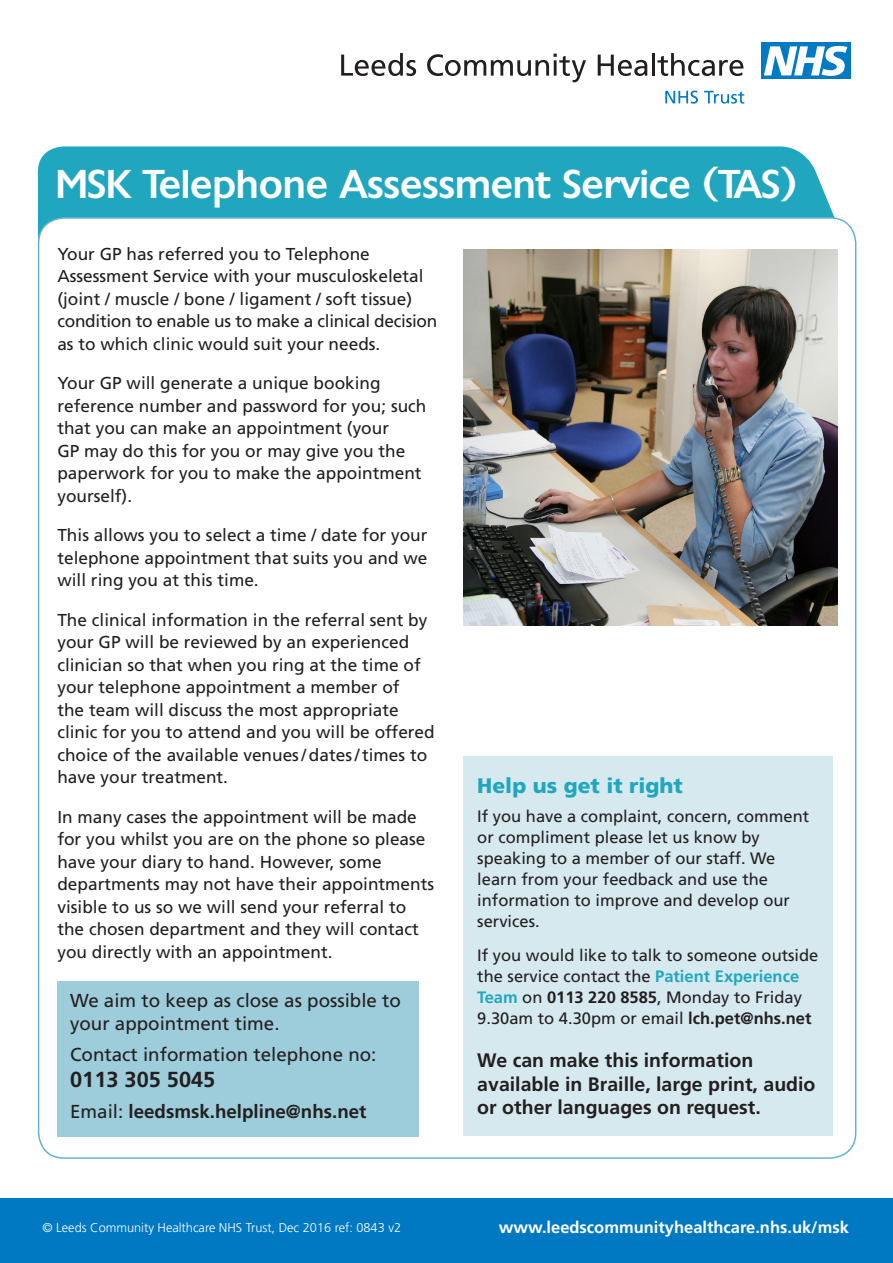
<style>
.page{position:relative;width:893px;height:1263px;background:#fff}
.page>*{position:absolute;margin:0;border:0;box-sizing:border-box;transform-origin:0 0}
.t1{font:500 39px "Chantilly";letter-spacing:-.005em;color:#fff}
.t2{font:700 21.75px "Frutiger";color:#231f20}
.t3{font:900 21px "Frutiger";color:#20a7bf}
.t4{font:700 19.5px/23.4px "Frutiger";color:#231f20}
.t5{font:18.75px/22.5px "Frutiger";color:#231f20}
.t6{font:700 18.75px "Frutiger";color:#231f20}
.t7{font:17.25px/22.5px "Frutiger";color:#231f20}
.t8{font:16.5px/21px "Frutiger";color:#231f20}
.t9{font:700 16.5px "Frutiger";color:#fff}
.t10{font:300 12.75px "Frutiger";color:#fff}
.s1{font-weight:400}
.s2{font-weight:700;color:#20a7bf}
.s3{font-weight:700}
</style>
<div class="page">
<svg style="left:38px;top:146px;width:814px;height:91px;background:#2babc2"></svg>
<div style="left:39px;top:218px;width:817px;height:940px;background:#fff;border-radius:26px"></div>
<div style="left:0;top:1198px;width:893px;height:65px;background:#0079c2"></div>
<svg style="left:341px;top:53px;width:75px;height:23px"></svg>
<svg style="left:427px;top:54px;width:159px;height:28px"></svg>
<svg style="left:598px;top:55px;width:49px;height:21px"></svg>
<hr style="left:652px;top:53px;width:3px;height:23px;background:#231f20">
<svg style="left:657px;top:53px;width:86px;height:23px"></svg>
<div style="left:761px;top:43px;width:90px;height:36px;background:#007ac2"></div>
<svg style="left:764px;top:46px;width:83px;height:30px"></svg>
<svg style="left:665px;top:91px;width:33px;height:13px"></svg>
<svg style="left:704px;top:91px;width:40px;height:13px"></svg>
<div style="left:463px;top:756px;width:370px;height:380px;background:#d6e9ef"></div>
<div style="left:57px;top:981px;width:362px;height:155px;background:#9dccda"></div>
<img style="left:463px;top:250px;width:375px;height:375px">
<p class="t1" style="left:56px;top:160px;width:742px">MSK Telephone Assessment Service (TAS)</p>
<p class="t7" style="left:57px;top:242px;width:382px">Your GP has referred you to Telephone Assessment Service with your musculoskeletal (joint / muscle / bone / ligament / soft tissue) condition to enable us to make a clinical decision as to which clinic would suit your needs.</p>
<p class="t7" style="left:57px;top:372px;width:371px">Your GP will generate a unique booking reference number and password for you; such that you can make an appointment (your<br>GP may do this for you or may give you the paperwork for you to make the appointment yourself).</p>
<p class="t7" style="left:57px;top:524px;width:372px;text-align:justify">This allows you to select a time / date for your telephone appointment that suits you and we will ring you at this time.</p>
<p class="t7" style="left:57px;top:608px;width:379px">The clinical information in the referral sent by your GP will be reviewed by an experienced clinician so that when you ring at the time of your telephone appointment a member of<br>the team will discuss the most appropriate clinic for you to attend and you will be offered choice of the available venues / dates / times to have your treatment.</p>
<p class="t7" style="left:57px;top:805px;width:378px">In many cases the appointment will be made for you whilst you are on the phone so please have your diary to hand. However, some departments may not have their appointments visible to us so we will send your referral to the chosen department and they will contact you directly with an appointment.</p>
<p class="t5" style="left:70px;top:989px;width:332px">We aim to keep as close as possible to your appointment time.</p>
<p class="t5" style="left:70px;top:1043px;width:308px">Contact information telephone no:</p>
<p class="t2" style="left:70px;top:1067px;width:147px">0113 305 5045</p>
<p class="t6" style="left:70px;top:1101px;width:298px"><span class="s1">Email:</span> leedsmsk.helpline@nhs.net</p>
<p class="t10" style="left:43px;top:1220px;width:360px">© Leeds Community Healthcare NHS Trust, Dec 2016 ref: 0843 v2</p>
<p class="t3" style="left:477px;top:773px;width:207px">Help us get it right</p>
<p class="t8" style="left:477px;top:806px;width:333px">If you have a complaint, concern, comment or compliment please let us know by speaking to a member of our staff. We learn from your feedback and use the information to improve and develop our services.</p>
<p class="t8" style="left:477px;top:945px;width:343px">If you would like to talk to someone outside the service contact the <span class="s2">Patient Experience Team</span> on <span class="s3">0113 220 8585</span>, Monday to Friday 9.30am to 4.30pm or email <span class="s3">lch.pet@nhs.net</span></p>
<p class="t4" style="left:477px;top:1049px;width:340px">We can make this information available in Braille, large print, audio or other languages on request.</p>
<p class="t9" style="left:499px;top:1218px;width:351px">www.leedscommunityhealthcare.nhs.uk/msk</p>
</div>
